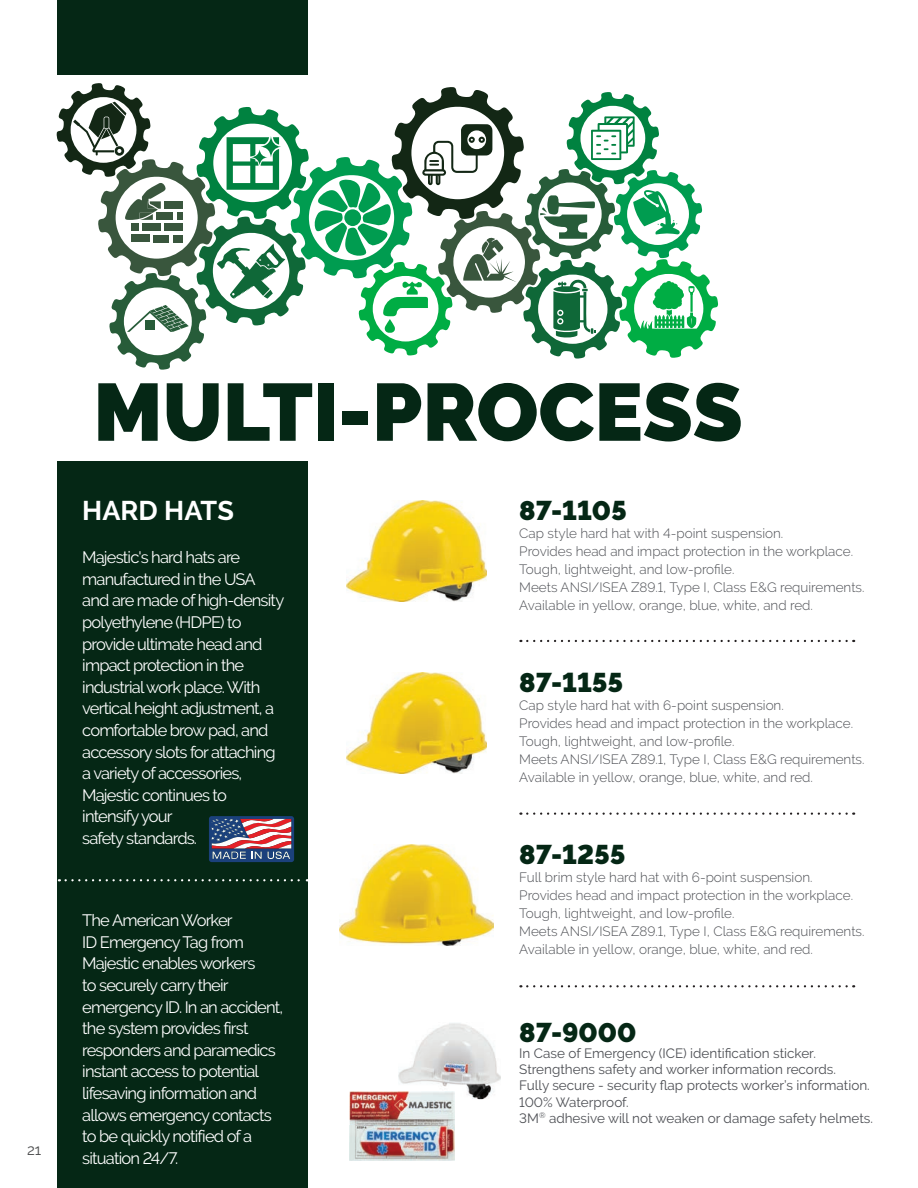
<style>
.page{position:relative;width:918px;height:1188px;background:#fff}
.page>*{position:absolute;margin:0;border:0;box-sizing:border-box;transform-origin:0 0}
.t1{font:900 81px "Raleway";color:#052715}
.t2{font:900 27px "Raleway";color:#052715}
.t3{font:700 27px "Raleway";color:#fff}
.t4{font:16.5px/21.6px "Raleway";letter-spacing:-.05em;color:#fff}
.t5{font:15px "Raleway";color:#4b4c4d}
.t6{font:300 13.5px/18px "Raleway";color:#4d4f54}
.t7{font:13.5px/16.2px "Raleway";color:#4d4f54}
</style>
<div class="page">
<div style="left:58px;top:461px;width:250px;height:727px;background:#052715"></div>
<div style="left:58px;top:0;width:250px;height:74px;background:#052715"></div>
<svg style="left:57px;top:83px;width:661px;height:287px"></svg>
<svg style="left:527px;top:640px;width:327px;height:2px"></svg>
<svg style="left:527px;top:813px;width:327px;height:2px"></svg>
<svg style="left:527px;top:985px;width:327px;height:2px"></svg>
<img style="left:347px;top:501px;width:140px;height:100px">
<img style="left:347px;top:672px;width:140px;height:101px">
<img style="left:340px;top:845px;width:154px;height:101px">
<img style="left:349px;top:1091px;width:53px;height:70px">
<img style="left:402px;top:1099px;width:52px;height:62px">
<img style="left:414px;top:1023px;width:82px;height:38px">
<img style="left:398px;top:1061px;width:51px;height:26px">
<img style="left:449px;top:1061px;width:52px;height:38px">
<img style="left:398px;top:1091px;width:56px;height:8px">
<svg style="left:209px;top:816px;width:85px;height:46px;background:#806c88"></svg>
<svg style="left:66px;top:879px;width:242px;height:2px"></svg>
<p class="t5" style="left:27px;top:1141px;width:16px">21</p>
<h1 class="t1" style="left:93px;top:365px;width:651px">MULTI-PROCESS</h1>
<h2 class="t3" style="left:82px;top:495px;width:153px">HARD HATS</h2>
<p class="t4" style="left:82px;top:547px;width:204px">Majestic's hard hats are manufactured in the USA and are made of high-density polyethylene (HDPE) to provide ultimate head and impact protection in the industrial work place. With vertical height adjustment, a comfortable brow pad, and accessory slots for attaching a variety of accessories,<br>Majestic continues to intensify your<br>safety standards.</p>
<p class="t4" style="left:82px;top:910px;width:202px">The American Worker<br>ID Emergency Tag from<br>Majestic enables workers<br>to securely carry their emergency ID. In an accident, the system provides first responders and paramedics instant access to potential lifesaving information and allows emergency contacts to be quickly notified of a situation 24/7.</p>
<h2 class="t2" style="left:519px;top:495px;width:109px">87-1105</h2>
<p class="t6" style="left:519px;top:524px;width:347px">Cap style hard hat with 4-point suspension.<br>Provides head and impact protection in the workplace.<br>Tough, lightweight, and low-profile.<br>Meets ANSI/ISEA Z89.1, Type I, Class E&amp;G requirements.<br>Available in yellow, orange, blue, white, and red.</p>
<h2 class="t2" style="left:519px;top:667px;width:106px">87-1155</h2>
<p class="t6" style="left:519px;top:696px;width:347px">Cap style hard hat with 6-point suspension.<br>Provides head and impact protection in the workplace.<br>Tough, lightweight, and low-profile.<br>Meets ANSI/ISEA Z89.1, Type I, Class E&amp;G requirements.<br>Available in yellow, orange, blue, white, and red.</p>
<h2 class="t2" style="left:519px;top:839px;width:108px">87-1255</h2>
<p class="t6" style="left:519px;top:868px;width:347px">Full brim style hard hat with 6-point suspension.<br>Provides head and impact protection in the workplace.<br>Tough, lightweight, and low-profile.<br>Meets ANSI/ISEA Z89.1, Type I, Class E&amp;G requirements.<br>Available in yellow, orange, blue, white, and red.</p>
<h2 class="t2" style="left:519px;top:1017px;width:119px">87-9000</h2>
<p class="t7" style="left:519px;top:1045px;width:355px">In Case of Emergency (ICE) identification sticker.<br>Strengthens safety and worker information records.<br>Fully secure - security flap protects worker’s information.<br>100% Waterproof.<br>3M<sup>®</sup> adhesive will not weaken or damage safety helmets.</p>
</div>
